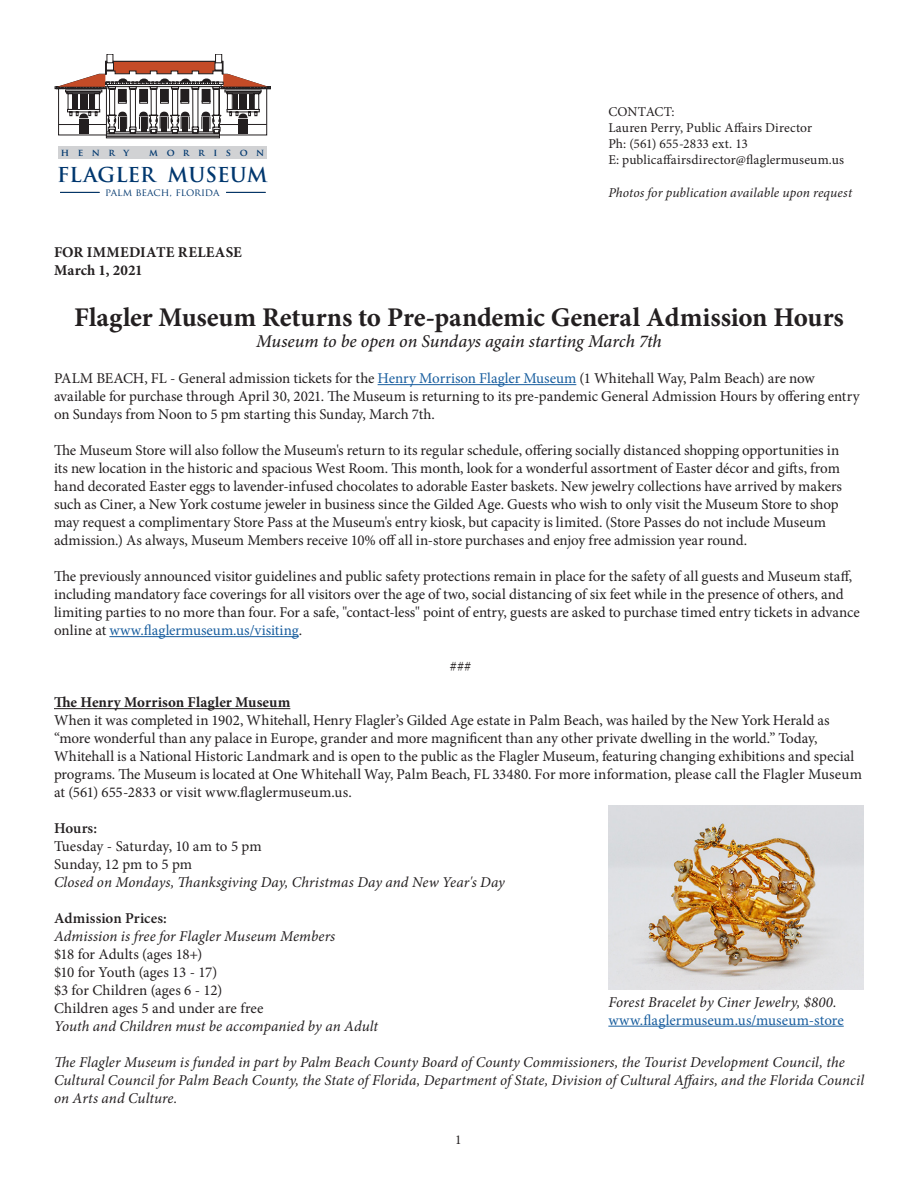
<style>
.page{position:relative;width:918px;height:1188px;background:#fff}
.page>*{position:absolute;margin:0;border:0;box-sizing:border-box;transform-origin:0 0}
.t1{font:700 27px "Minion Pro";letter-spacing:-.005em;color:#231f20}
.t2{font:700 20.1px "Trajan Pro";color:#00376e}
.t3{font:italic 500 18px "Minion Pro";letter-spacing:-.005em;color:#231f20}
.t4{font:15px/18px "Minion Pro";letter-spacing:-.005em;color:#231f20}
.t5{font:italic 15px/18px "Minion Pro";letter-spacing:.005em;color:#231f20}
.t6{font:700 15px "Minion Pro";letter-spacing:.01em;color:#231f20}
.t7{font:600 15px "Minion Pro";letter-spacing:.005em;color:#231f20}
.t8{font:13.5px "Minion Pro";letter-spacing:.01em;color:#231f20}
.t9{font:italic 13.5px "Minion Pro";letter-spacing:.005em;color:#231f20}
.t10{font:10.2px "Trajan Pro";letter-spacing:-.005em;color:#00376e}
.t11{font:700 9.6px "Trajan Pro";letter-spacing:.89em;color:#00376e}
.s1{color:#175d9e}
.s2{font-style:normal;color:#175d9e}
</style>
<div class="page">
<hr style="left:378px;top:384px;width:198px;height:1px;background:#175d9e">
<hr style="left:109px;top:636px;width:190px;height:1px;background:#175d9e">
<hr style="left:54px;top:708px;width:236px;height:1px;background:#231f20">
<div style="left:58px;top:146px;width:209px;height:13px;background:#d1d2d4"></div>
<hr style="left:60px;top:192px;width:40px;height:1px;background:#00376e">
<hr style="left:226px;top:192px;width:40px;height:1px;background:#00376e">
<svg style="left:55px;top:54px;width:216px;height:84px"></svg>
<img style="left:608px;top:806px;width:256px;height:183px">
<hr style="left:608px;top:1026px;width:236px;height:1px;background:#175d9e">
<p class="t11" style="left:61px;top:147px;width:70px">henry</p>
<p class="t11" style="left:149px;top:147px;width:117px">morrison</p>
<p class="t10" style="left:105px;top:185px;width:116px">PALM BEACH, FLORIDA</p>
<p class="t2" style="left:57px;top:162px;width:212px">FLAGLER MUSEUM</p>
<p class="t8" style="left:608px;top:102px;width:68px">CONTACT:</p>
<p class="t8" style="left:608px;top:119px;width:205px">Lauren Perry, Public Affairs Director</p>
<p class="t8" style="left:608px;top:135px;width:141px">Ph: (561) 655-2833 ext. 13</p>
<p class="t8" style="left:608px;top:151px;width:237px">E: publicaffairsdirector@flaglermuseum.us</p>
<p class="t9" style="left:608px;top:183px;width:245px">Photos for publication available upon request</p>
<p class="t6" style="left:54px;top:242px;width:189px">FOR IMMEDIATE RELEASE</p>
<p class="t6" style="left:54px;top:260px;width:90px">March 1, 2021</p>
<p class="t1" style="left:74px;top:298px;width:771px">Flagler Museum Returns to Pre-pandemic General Admission Hours</p>
<p class="t3" style="left:256px;top:329px;width:407px">Museum to be open on Sundays again starting March 7th</p>
<p class="t4" style="left:54px;top:369px;width:807px">PALM BEACH, FL - General admission tickets for the <span class="s1">Henry Morrison Flagler Museum</span> (1 Whitehall Way, Palm Beach) are now available for purchase through April 30, 2021. The Museum is returning to its pre-pandemic General Admission Hours by offering entry on Sundays from Noon to 5 pm starting this Sunday, March 7th.</p>
<p class="t4" style="left:54px;top:441px;width:790px">The Museum Store will also follow the Museum's return to its regular schedule, offering socially distanced shopping opportunities in its new location in the historic and spacious West Room. This month, look for a wonderful assortment of Easter décor and gifts, from hand decorated Easter eggs to lavender-infused chocolates to adorable Easter baskets. New jewelry collections have arrived by makers such as Ciner, a New York costume jeweler in business since the Gilded Age. Guests who wish to only visit the Museum Store to shop may request a complimentary Store Pass at the Museum's entry kiosk, but capacity is limited. (Store Passes do not include Museum admission.) As always, Museum Members receive 10% off all in-store purchases and enjoy free admission year round.</p>
<p class="t4" style="left:54px;top:567px;width:807px">The previously announced visitor guidelines and public safety protections remain in place for the safety of all guests and Museum staff, including mandatory face coverings for all visitors over the age of two, social distancing of six feet while in the presence of others, and limiting parties to no more than four. For a safe, "contact-less" point of entry, guests are asked to purchase timed entry tickets in advance online at <span class="s1">www.flaglermuseum.us/visiting</span>.</p>
<p class="t4" style="left:450px;top:657px;width:23px">###</p>
<p class="t6" style="left:54px;top:692px;width:238px">The Henry Morrison Flagler Museum</p>
<p class="t4" style="left:54px;top:711px;width:809px">When it was completed in 1902, Whitehall, Henry Flagler’s Gilded Age estate in Palm Beach, was hailed by the New York Herald as “more wonderful than any palace in Europe, grander and more magnificent than any other private dwelling in the world.” Today, Whitehall is a National Historic Landmark and is open to the public as the Flagler Museum, featuring changing exhibitions and special programs. The Museum is located at One Whitehall Way, Palm Beach, FL 33480. For more information, please call the Flagler Museum at (561) 655-2833 or visit www.flaglermuseum.us.</p>
<p class="t7" style="left:54px;top:818px;width:45px">Hours:</p>
<p class="t4" style="left:54px;top:837px;width:209px">Tuesday - Saturday, 10 am to 5 pm</p>
<p class="t4" style="left:54px;top:855px;width:140px">Sunday, 12 pm to 5 pm</p>
<p class="t5" style="left:54px;top:873px;width:452px">Closed on Mondays, Thanksgiving Day, Christmas Day and New Year's Day</p>
<p class="t7" style="left:54px;top:908px;width:114px">Admission Prices:</p>
<p class="t5" style="left:54px;top:927px;width:283px">Admission is free for Flagler Museum Members</p>
<p class="t4" style="left:54px;top:945px;width:150px">$18 for Adults (ages 18+)</p>
<p class="t4" style="left:54px;top:963px;width:165px">$10 for Youth (ages 13 - 17)</p>
<p class="t4" style="left:54px;top:981px;width:170px">$3 for Children (ages 6 - 12)</p>
<p class="t4" style="left:54px;top:999px;width:211px">Children ages 5 and under are free</p>
<p class="t5" style="left:54px;top:1017px;width:326px">Youth and Children must be accompanied by an Adult</p>
<p class="t5" style="left:54px;top:1053px;width:812px">The Flagler Museum is funded in part by Palm Beach County Board of County Commissioners, the Tourist Development Council, the<br>Cultural Council for Palm Beach County, the State of Florida, Department of State, Division of Cultural Affairs, and the Florida Council on Arts and Culture.</p>
<p class="t5" style="left:608px;top:993px;width:237px">Forest Bracelet by Ciner Jewelry, $800. <span class="s2">www.flaglermuseum.us/museum-store</span></p>
<p class="t8" style="left:455px;top:1130px;width:8px">1</p>
</div>
